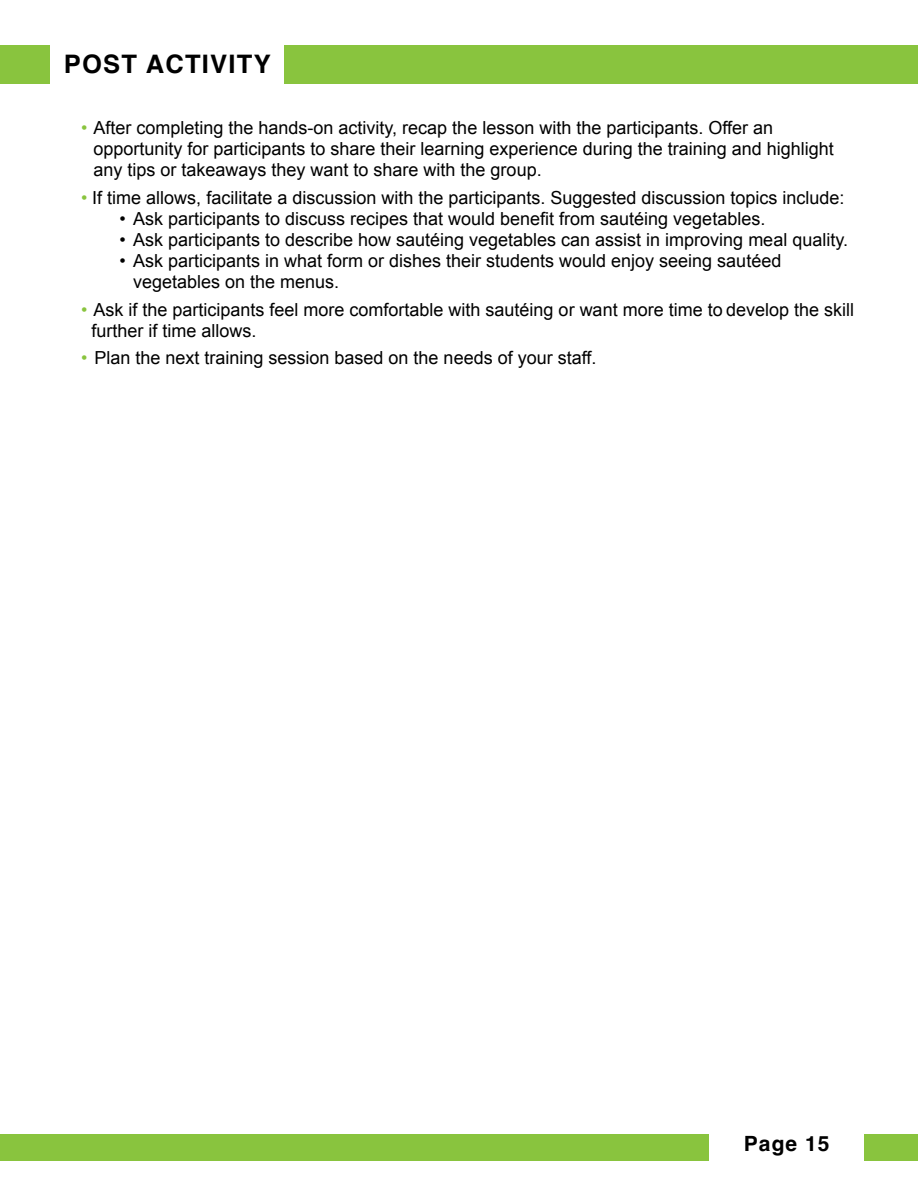
<style>
.page{position:relative;width:918px;height:1188px;background:#fff}
.page>*{position:absolute;margin:0;border:0;box-sizing:border-box;transform-origin:0 0}
.Main_Heading{font:700 25.5px "Helvetica";letter-spacing:.05em;color:#000}
.t1{font:700 21px "Helvetica";letter-spacing:.05em;color:#000}
.Green_Bullet_list{font:18px/21px "Arial";color:#000}
.s1{color:#89c43e}
</style>
<div class="page">
<div style="left:0;top:45px;width:918px;height:39px;background:#89c43e"></div>
<div style="left:51px;top:32px;width:233px;height:68px;background:#fff"></div>
<div style="left:0;top:1134px;width:918px;height:27px;background:#89c43e"></div>
<div style="left:710px;top:1122px;width:154px;height:46px;background:#fff"></div>
<p class="Main_Heading" style="left:64px;top:49px;width:209px">POST ACTIVITY</p>
<p class="Green_Bullet_list" style="left:93px;top:118px;width:742px;text-indent:-12px"><span class="s1">•</span> After completing the hands-on activity, recap the lesson with the participants. Offer an opportunity for participants to share their learning experience during the training and highlight any tips or takeaways they want to share with the group.</p>
<p class="Green_Bullet_list" style="left:81px;top:187px;width:765px"><span class="s1">•</span> If time allows, facilitate a discussion with the participants. Suggested discussion topics include:</p>
<p class="Green_Bullet_list" style="left:120px;top:208px;width:647px">• Ask participants to discuss recipes that would benefit from sautéing vegetables.</p>
<p class="Green_Bullet_list" style="left:120px;top:229px;width:730px">• Ask participants to describe how sautéing vegetables can assist in improving meal quality.</p>
<p class="Green_Bullet_list" style="left:133px;top:250px;width:650px;text-indent:-14px">• Ask participants in what form or dishes their students would enjoy seeing sautéed vegetables on the menus.</p>
<p class="Green_Bullet_list" style="left:92px;top:299px;width:764px;text-indent:-10px"><span class="s1">•</span> Ask if the participants feel more comfortable with sautéing or want more time to develop the skill further if time allows.</p>
<p class="Green_Bullet_list" style="left:81px;top:348px;width:517px"><span class="s1">•</span> Plan the next training session based on the needs of your staff.</p>
<p class="t1" style="left:744px;top:1131px;width:87px">Page 15</p>
</div>
